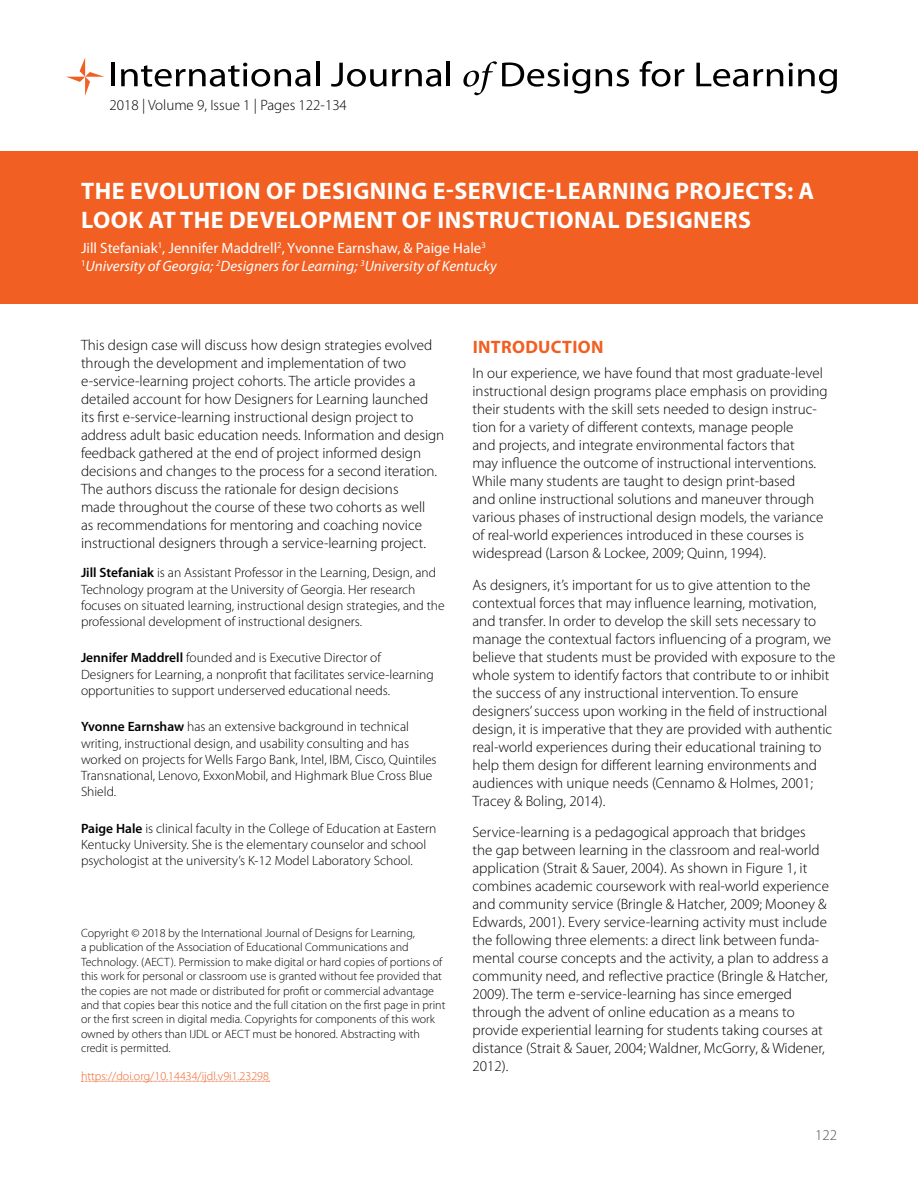
<style>
.page{position:relative;width:918px;height:1188px;background:#fff}
.page>*{position:absolute;margin:0;border:0;box-sizing:border-box;transform-origin:0 0}
.t1{font:700 24px/28.8px "Myriad Pro";letter-spacing:.02em;color:#fff}
.t2{font:700 18px "Myriad Pro";letter-spacing:.02em;color:#f15f22}
.t3{font:300 15px/18px "Myriad Pro";color:#000}
.t4{font:italic 15px/18px "Myriad Pro";color:#fff}
.t5{font:300 15px "Myriad Pro";color:#4d4d4f}
.t6{font:300 13.5px/16.2px "Myriad Pro";color:#000}
.t7{font:300 12px/14.4px "Myriad Pro";color:#000}
.t8{font:300 12px "Myriad Pro";color:#f15f22}
.s1{font-style:normal}
.s2{font-weight:600}
</style>
<div class="page">
<svg style="left:66px;top:58px;width:38px;height:38px"></svg>
<hr style="left:111px;top:63px;width:4px;height:23px;background:#000">
<svg style="left:121px;top:63px;width:190px;height:24px"></svg>
<hr style="left:316px;top:61px;width:3px;height:25px;background:#000">
<svg style="left:331px;top:63px;width:110px;height:24px"></svg>
<hr style="left:447px;top:61px;width:3px;height:25px;background:#000">
<svg style="left:463px;top:61px;width:127px;height:34px"></svg>
<svg style="left:596px;top:69px;width:33px;height:18px"></svg>
<svg style="left:640px;top:61px;width:44px;height:26px"></svg>
<svg style="left:696px;top:63px;width:52px;height:24px"></svg>
<svg style="left:754px;top:69px;width:29px;height:17px"></svg>
<svg style="left:789px;top:63px;width:48px;height:31px"></svg>
<div style="left:0;top:151px;width:918px;height:153px;background:#f15f22"></div>
<svg style="left:81px;top:1081px;width:189px;height:1px"></svg>
<p class="t3" style="left:110px;top:96px;width:239px">2018 | Volume 9, Issue 1 | Pages 122-134</p>
<h1 class="t1" style="left:81px;top:177px;width:735px">THE EVOLUTION OF DESIGNING E-SERVICE-LEARNING PROJECTS: A<br>LOOK AT THE DEVELOPMENT OF INSTRUCTIONAL DESIGNERS</h1>
<p class="t4" style="left:81px;top:239px;width:417px"><span class="s1">Jill Stefaniak</span><sup>1</sup><span class="s1">, Jennifer Maddrell</span><sup>2</sup><span class="s1">, Yvonne Earnshaw, &amp; Paige Hale</span><sup>3<br>1</sup>University of Georgia; <sup>2</sup>Designers for Learning; <sup>3</sup>University of Kentucky</p>
<p class="t3" style="left:81px;top:336px;width:365px">This design case will discuss how design strategies evolved through the development and implementation of two e-service-learning project cohorts. The article provides a detailed account for how Designers for Learning launched its first e-service-learning instructional design project to address adult basic education needs. Information and design feedback gathered at the end of project informed design decisions and changes to the process for a second iteration.<br>The authors discuss the rationale for design decisions<br>made throughout the course of these two cohorts as well<br>as recommendations for mentoring and coaching novice instructional designers through a service-learning project.</p>
<p class="t6" style="left:81px;top:565px;width:365px"><span class="s2">Jill Stefaniak</span> is an Assistant Professor in the Learning, Design, and Technology program at the University of Georgia. Her research focuses on situated learning, instructional design strategies, and the professional development of instructional designers.</p>
<p class="t6" style="left:81px;top:650px;width:354px"><span class="s2">Jennifer Maddrell</span> founded and is Executive Director of<br>Designers for Learning, a nonprofit that facilitates service-learning opportunities to support underserved educational needs.</p>
<p class="t6" style="left:81px;top:719px;width:357px"><span class="s2">Yvonne Earnshaw</span> has an extensive background in technical writing, instructional design, and usability consulting and has worked on projects for Wells Fargo Bank, Intel, IBM, Cisco, Quintiles Transnational, Lenovo, ExxonMobil, and Highmark Blue Cross Blue Shield.</p>
<p class="t6" style="left:81px;top:820px;width:357px"><span class="s2">Paige Hale</span> is clinical faculty in the College of Education at Eastern<br>Kentucky University. She is the elementary counselor and school psychologist at the university’s K-12 Model Laboratory School.</p>
<p class="t7" style="left:81px;top:926px;width:366px">Copyright © 2018 by the International Journal of Designs for Learning,<br>a publication of the Association of Educational Communications and Technology. (AECT). Permission to make digital or hard copies of portions of this work for personal or classroom use is granted without fee provided that the copies are not made or distributed for profit or commercial advantage and that copies bear this notice and the full citation on the first page in print or the first screen in digital media. Copyrights for components of this work owned by others than IJDL or AECT must be honored. Abstracting with credit is permitted.</p>
<p class="t8" style="left:81px;top:1069px;width:189px">https://doi.org/10.14434/ijdl.v9i1.23298</p>
<p class="t2" style="left:473px;top:337px;width:132px">INTRODUCTION</p>
<p class="t3" style="left:472px;top:364px;width:357px">In our experience, we have found that most graduate-level instructional design programs place emphasis on providing their students with the skill sets needed to design instruc&shy;tion for a variety of different contexts, manage people<br>and projects, and integrate environmental factors that<br>may influence the outcome of instructional interventions.<br>While many students are taught to design print-based<br>and online instructional solutions and maneuver through various phases of instructional design models, the variance of real-world experiences introduced in these courses is widespread (Larson &amp; Lockee, 2009; Quinn, 1994).</p>
<p class="t3" style="left:472px;top:576px;width:364px">As designers, it’s important for us to give attention to the contextual forces that may influence learning, motivation, and transfer. In order to develop the skill sets necessary to manage the contextual factors influencing of a program, we believe that students must be provided with exposure to the whole system to identify factors that contribute to or inhibit the success of any instructional intervention. To ensure designers’ success upon working in the field of instructional design, it is imperative that they are provided with authentic real-world experiences during their educational training to help them design for different learning environments and audiences with unique needs (Cennamo &amp; Holmes, 2001; Tracey &amp; Boling, 2014).</p>
<p class="t3" style="left:472px;top:823px;width:358px">Service-learning is a pedagogical approach that bridges the gap between learning in the classroom and real-world application (Strait &amp; Sauer, 2004). As shown in Figure 1, it combines academic coursework with real-world experience and community service (Bringle &amp; Hatcher, 2009; Mooney &amp; Edwards, 2001). Every service-learning activity must include the following three elements: a direct link between funda&shy;mental course concepts and the activity, a plan to address a community need, and reflective practice (Bringle &amp; Hatcher, 2009). The term e-service-learning has since emerged through the advent of online education as a means to provide experiential learning for students taking courses at distance (Strait &amp; Sauer, 2004; Waldner, McGorry, &amp; Widener, 2012).</p>
<p class="t5" style="left:815px;top:1126px;width:23px">122</p>
</div>
